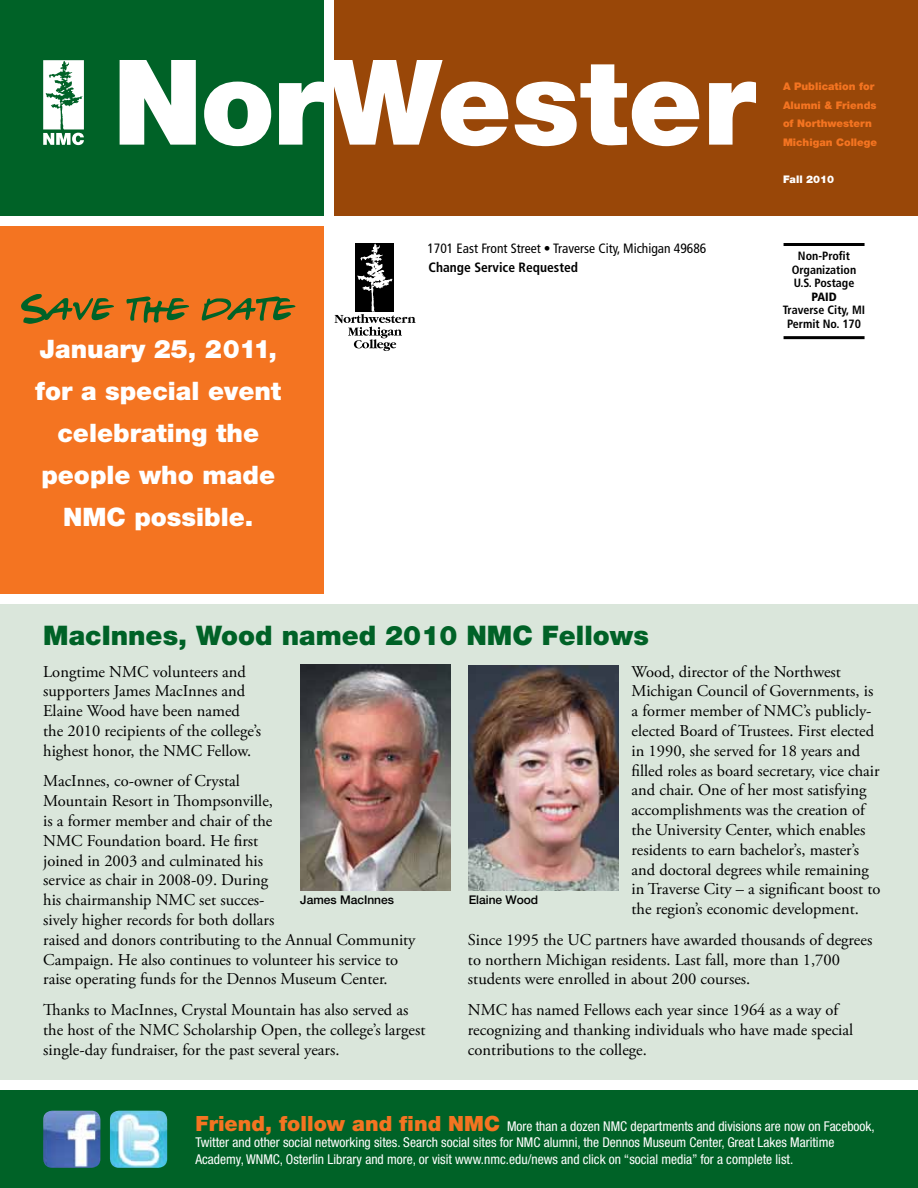
<style>
.page{position:relative;width:918px;height:1188px;background:#fff}
.page>*{position:absolute;margin:0;border:0;box-sizing:border-box;transform-origin:0 0}
.t1{font:900 27px "Helvetica Neue";color:#006227}
.t2{font:900 25.5px/42px "Helvetica Neue";color:#fff;text-align:center}
.t3{font:16.5px/19.8px "Adobe Garamond Pro";color:#000}
.t4{font:condensed 13.5px/16.2px "Helvetica Neue";color:#fff}
.t5{font:condensed 13.5px "Frutiger";color:#000}
.t6{font:700 condensed 13.5px "Frutiger";color:#000}
.t7{font:700 condensed 12px/13.5px "Frutiger";color:#000;text-align:center}
.t8{font:500 12px "Helvetica Neue";color:#000}
.t9{font:900 condensed 12px "Frutiger";color:#000}
.t10{font:900 10.5px/18.8px "Helvetica Neue";color:#f47421}
.t11{font:900 10.5px "Helvetica Neue";color:#fff}
.s1{font-weight:900;font-stretch:normal;font-size:21px;color:#f47421}
</style>
<div class="page">
<div style="left:0;top:605px;width:918px;height:475px;background:#dae6db"></div>
<div style="left:0;top:0;width:324px;height:216px;background:#006227"></div>
<div style="left:335px;top:0;width:583px;height:216px;background:#994708"></div>
<div style="left:0;top:227px;width:324px;height:367px;background:#f47421"></div>
<svg style="left:335px;top:244px;width:81px;height:107px"></svg>
<img style="left:300px;top:665px;width:151px;height:226px">
<img style="left:469px;top:665px;width:149px;height:225px">
<div style="left:0;top:1090px;width:918px;height:98px;background:#006227"></div>
<hr style="left:784px;top:243px;width:81px;height:3px;background:#000">
<hr style="left:784px;top:336px;width:81px;height:3px;background:#000">
<svg style="left:120px;top:60px;width:636px;height:86px;fill:#fff"></svg>
<svg style="left:43px;top:60px;width:41px;height:85px"></svg>
<img style="left:43px;top:1111px;width:57px;height:57px">
<img style="left:110px;top:1111px;width:57px;height:57px">
<svg style="left:21px;top:294px;width:274px;height:30px"></svg>
<h2 class="t2" style="left:35px;top:328px;width:248px">January 25, 2011, for a special event celebrating the people who made<br>NMC possible.</h2>
<p class="t5" style="left:428px;top:241px;width:280px">1701 East Front Street • Traverse City, Michigan 49686</p>
<p class="t6" style="left:429px;top:259px;width:151px">Change Service Requested</p>
<p class="t10" style="left:783px;top:77px;width:96px">A Publication for<br>Alumni &amp; Friends of Northwestern<br>Michigan College</p>
<p class="t11" style="left:783px;top:173px;width:53px">Fall 2010</p>
<p class="t7" style="left:792px;top:249px;width:66px">Non-Profit<br>Organization<br>U.S. Postage</p>
<p class="t9" style="left:811px;top:289px;width:27px">PAID</p>
<p class="t7" style="left:783px;top:303px;width:84px">Traverse City, MI<br>Permit No. 170</p>
<h1 class="t1" style="left:43px;top:619px;width:607px">MacInnes, Wood named 2010 NMC Fellows</h1>
<p class="t3" style="left:43px;top:662px;width:220px">Longtime NMC volunteers and supporters James MacInnes and<br>Elaine Wood have been named the 2010 recipients of the college’s highest honor, the NMC Fellow.</p>
<p class="t3" style="left:43px;top:772px;width:374px">MacInnes, co-owner of Crystal<br>Mountain Resort in Thompsonville,<br>is a former member and chair of the<br>NMC Foundation board. He first<br>joined in 2003 and culminated his<br>service as chair in 2008-09. During<br>his chairmanship NMC set succes-<br>sively higher records for both dollars<br>raised and donors contributing to the Annual Community Campaign. He also continues to volunteer his service to raise operating funds for the Dennos Museum Center.</p>
<p class="t3" style="left:43px;top:1000px;width:384px">Thanks to MacInnes, Crystal Mountain has also served as the host of the NMC Scholarship Open, the college’s largest single-day fundraiser, for the past several years.</p>
<p class="t3" style="left:632px;top:662px;width:250px">Wood, director of the Northwest Michigan Council of Governments, is a former member of NMC’s publicly&shy;elected Board of Trustees. First elected in 1990, she served for 18 years and filled roles as board secretary, vice chair and chair. One of her most satisfying accomplishments was the creation of the University Center, which enables residents to earn bachelor’s, master’s and doctoral degrees while remaining in Traverse City – a significant boost to the region’s economic development.</p>
<p class="t3" style="left:468px;top:930px;width:406px">Since 1995 the UC partners have awarded thousands of degrees to northern Michigan residents. Last fall, more than 1,700 students were enrolled in about 200 courses.</p>
<p class="t3" style="left:468px;top:1000px;width:387px">NMC has named Fellows each year since 1964 as a way of recognizing and thanking individuals who have made special contributions to the college.</p>
<p class="t8" style="left:300px;top:892px;width:95px">James MacInnes</p>
<p class="t8" style="left:469px;top:892px;width:71px">Elaine Wood</p>
<p class="t4" style="left:195px;top:1118px;width:681px"><span class="s1">Friend, follow and find NMC</span> More than a dozen NMC departments and divisions are now on Facebook,<br>Twitter and other social networking sites. Search social sites for NMC alumni, the Dennos Museum Center, Great Lakes Maritime<br>Academy, WNMC, Osterlin Library and more, or visit www.nmc.edu/news and click on “social media” for a complete list.</p>
</div>
